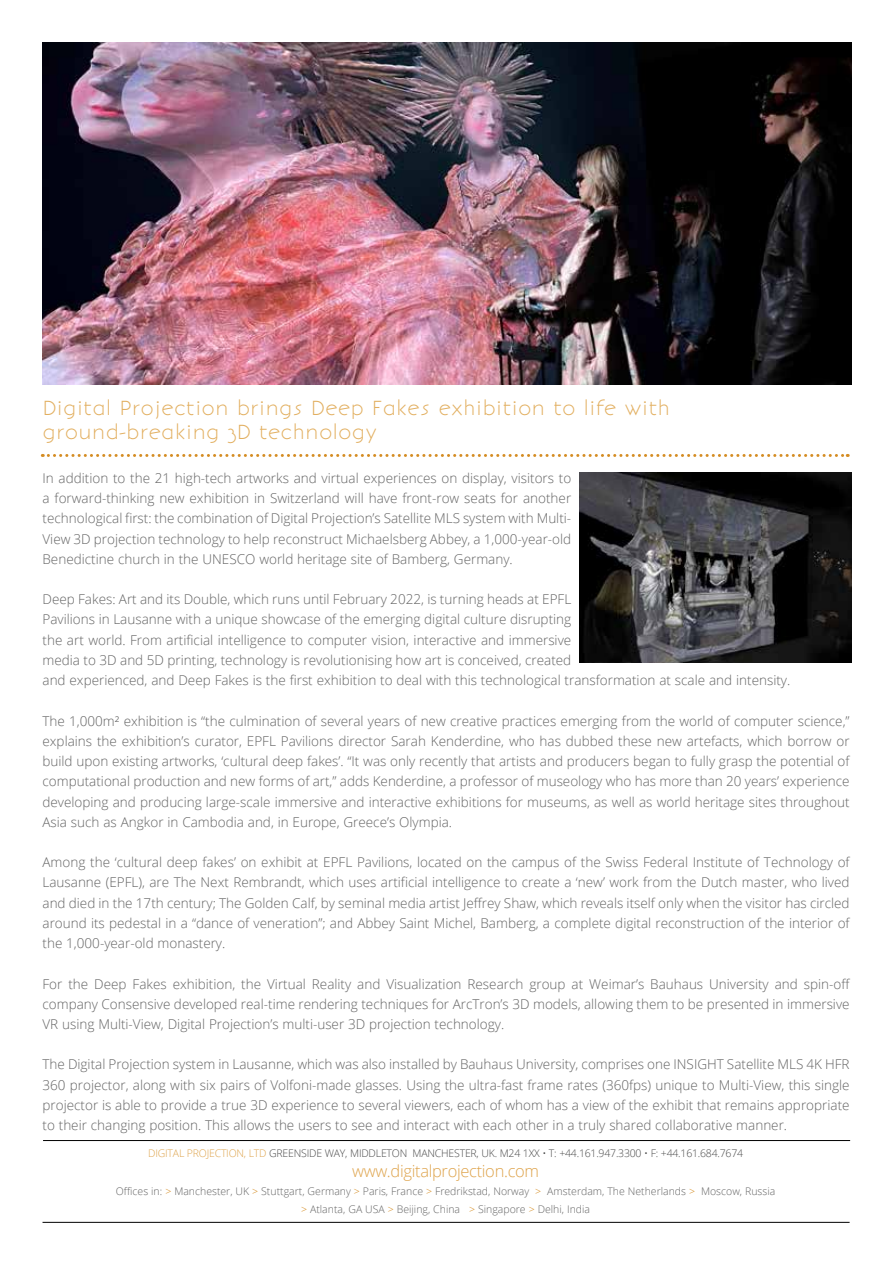
<style>
.page{position:relative;width:893px;height:1263px;background:#fff}
.page>*{position:absolute;margin:0;border:0;box-sizing:border-box;transform-origin:0 0}
.t1{font:300 19.5px/23.4px "Bonveno CF";color:#e2af60}
.t2{font:300 16.5px "Open Sans";letter-spacing:-.02em;color:#dea34b}
.t3{font:300 13.5px/20.2px "Open Sans";color:#636363;text-align:justify}
.t4{font:300 10.5px/18px "Open Sans";color:#636363;text-align:center}
.t5{font:300 10.5px "Open Sans";letter-spacing:-.02em;color:#484848}
.s1{color:#dea34b}
.s2{color:#d58d24}
</style>
<div class="page">
<svg style="left:42px;top:454px;width:806px;height:3px"></svg>
<img style="left:43px;top:43px;width:808px;height:342px">
<img style="left:580px;top:473px;width:271px;height:189px">
<hr style="left:43px;top:1222px;width:807px;height:1px;background:#000">
<hr style="left:43px;top:1140px;width:807px;height:1px;background:#000">
<h1 class="t1" style="left:43px;top:396px;width:629px">Digital Projection brings Deep Fakes exhibition to life with ground-breaking 3D technology</h1>
<p class="t3" style="left:43px;top:467px;width:530px">In addition to the 21 high-tech artworks and virtual experiences on display, visitors to a forward-thinking new exhibition in Switzerland will have front-row seats for another technological first: the combination of Digital Projection’s Satellite MLS system with Multi-View 3D projection technology to help reconstruct Michaelsberg Abbey, a 1,000-year-old Benedictine church in the UNESCO world heritage site of Bamberg, Germany.</p>
<p class="t3" style="left:43px;top:589px;width:749px;text-align:left">Deep Fakes: Art and its Double, which runs until February 2022, is turning heads at EPFL<br>Pavilions in Lausanne with a unique showcase of the emerging digital culture disrupting<br>the art world. From artificial intelligence to computer vision, interactive and immersive<br>media to 3D and 5D printing, technology is revolutionising how art is conceived, created<br>and experienced, and Deep Fakes is the first exhibition to deal with this technological transformation at scale and intensity.</p>
<p class="t3" style="left:43px;top:710px;width:809px">The 1,000m² exhibition is “the culmination of several years of new creative practices emerging from the world of computer science,” explains the exhibition’s curator, EPFL Pavilions director Sarah Kenderdine, who has dubbed these new artefacts, which borrow or build upon existing artworks, ‘cultural deep fakes’. “It was only recently that artists and producers began to fully grasp the potential of computational production and new forms of art,” adds Kenderdine, a professor of museology who has more than 20 years’ experience developing and producing large-scale immersive and interactive exhibitions for museums, as well as world heritage sites throughout Asia such as Angkor in Cambodia and, in Europe, Greece’s Olympia.</p>
<p class="t3" style="left:43px;top:852px;width:809px">Among the ‘cultural deep fakes’ on exhibit at EPFL Pavilions, located on the campus of the Swiss Federal Institute of Technology of Lausanne (EPFL), are The Next Rembrandt, which uses artificial intelligence to create a ‘new’ work from the Dutch master, who lived and died in the 17th century; The Golden Calf, by seminal media artist Jeffrey Shaw, which reveals itself only when the visitor has circled around its pedestal in a “dance of veneration”; and Abbey Saint Michel, Bamberg, a complete digital reconstruction of the interior of the 1,000-year-old monastery.</p>
<p class="t3" style="left:43px;top:973px;width:809px">For the Deep Fakes exhibition, the Virtual Reality and Visualization Research group at Weimar’s Bauhaus University and spin-off company Consensive developed real-time rendering techniques for ArcTron’s 3D models, allowing them to be presented in immersive VR using Multi-View, Digital Projection’s multi-user 3D projection technology.</p>
<p class="t3" style="left:43px;top:1054px;width:809px">The Digital Projection system in Lausanne, which was also installed by Bauhaus University, comprises one INSIGHT Satellite MLS 4K HFR 360 projector, along with six pairs of Volfoni-made glasses. Using the ultra-fast frame rates (360fps) unique to Multi-View, this single projector is able to provide a true 3D experience to several viewers, each of whom has a view of the exhibit that remains appropriate to their changing position. This allows the users to see and interact with each other in a truly shared collaborative manner.</p>
<p class="t5" style="left:148px;top:1146px;width:596px"><span class="s1">DIGITAL PROJECTION, LTD</span> GREENSIDE WAY, MIDDLETON MANCHESTER, UK. M24 1XX • T: +44.161.947.3300 • F: +44.161.684.7674</p>
<p class="t2" style="left:352px;top:1159px;width:188px">www.digitalprojection.com</p>
<p class="t4" style="left:116px;top:1182px;width:661px">Offices in: <span class="s2">&gt;</span> Manchester, UK <span class="s2">&gt;</span> Stuttgart, Germany <span class="s2">&gt;</span> Paris, France <span class="s2">&gt;</span> Fredrikstad, Norway <span class="s2">&gt;</span> Amsterdam, The Netherlands <span class="s2">&gt;</span> Moscow, Russia <span class="s2">&gt;</span> Atlanta, GA USA <span class="s2">&gt;</span> Beijing, China <span class="s2">&gt;</span> Singapore <span class="s2">&gt;</span> Delhi, India</p>
</div>
